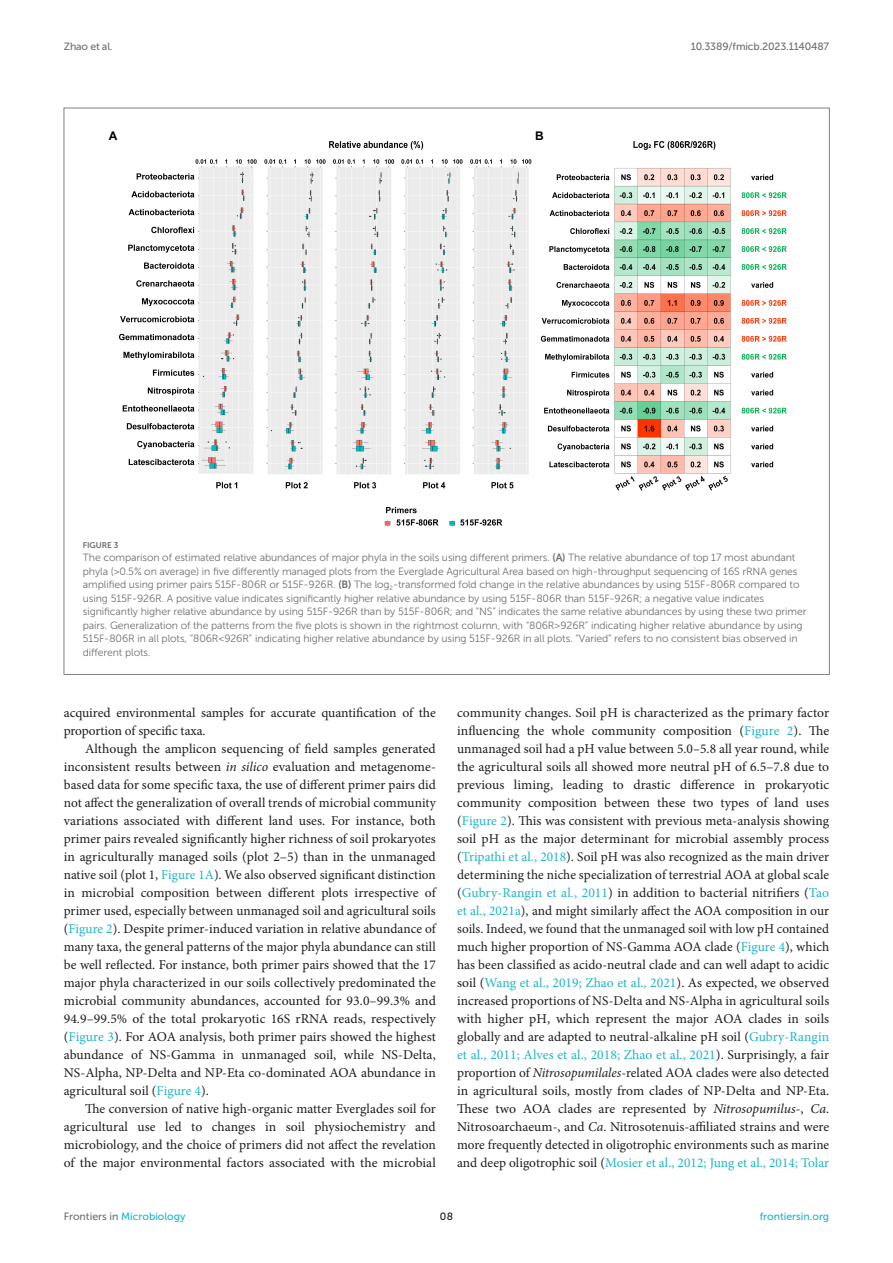
<style>
.page{position:relative;width:893px;height:1263px;background:#fff}
.page>*{position:absolute;margin:0;border:0;box-sizing:border-box;transform-origin:0 0}
.TEXT{font:13.5px/18px "Minion Pro";color:#1b1c1b;text-align:justify}
.t1{font:700 12px "Arial";color:#000}
.FIG_LEG{font:10.5px/13.5px "Museo Sans 300";letter-spacing:-.01em;color:#706f70}
.t2{font:10.5px "Museo Sans 500";color:#1db5c3}
.t3{font:10.5px "Museo Sans 500";letter-spacing:-.015em;color:#706f70}
.t4{font:10.5px "Museo Sans 500";color:#1b1c1b}
.FIG_HD{font:8.25px "Museo Sans 700";letter-spacing:-.01em;color:#706f70}
.s1{font-family:"Museo Sans 700"}
.s2{font-style:italic}
.s3{color:#1db5c3}
.s4{color:#706f70}
</style>
<div class="page">
<img style="left:119px;top:141px;width:668px;height:386px">
<p class="t3" style="left:64px;top:41px;width:50px">Zhao et al.</p>
<p class="t3" style="left:691px;top:41px;width:140px">10.3389/fmicb.2023.1140487</p>
<p class="t1" style="left:109px;top:128px;width:10px">A</p>
<p class="t1" style="left:535px;top:128px;width:10px">B</p>
<p class="FIG_HD" style="left:83px;top:540px;width:37px">FIGURE 3</p>
<p class="FIG_LEG" style="left:83px;top:551px;width:725px">The comparison of estimated relative abundances of major phyla in the soils using different primers. <span class="s1">(A)</span> The relative abundance of top 17 most abundant phyla (&gt;0.5% on average) in five differently managed plots from the Everglade Agricultural Area based on high-throughput sequencing of 16S rRNA genes amplified using primer pairs 515F-806R or 515F-926R. <span class="s1">(B)</span> The log<sub>2</sub>-transformed fold change in the relative abundances by using 515F-806R compared to using 515F-926R. A positive value indicates significantly higher relative abundance by using 515F-806R than 515F-926R; a negative value indicates significantly higher relative abundance by using 515F-926R than by 515F-806R; and “NS” indicates the same relative abundances by using these two primer pairs. Generalization of the patterns from the five plots is shown in the rightmost column, with “806R &gt; 926R” indicating higher relative abundance by using 515F-806R in all plots, “806R &lt; 926R” indicating higher relative abundance by using 515F-926R in all plots. “Varied” refers to no consistent bias observed in different plots.</p>
<p class="TEXT" style="left:64px;top:704px;width:374px">acquired environmental samples for accurate quantification of the proportion of specific taxa.</p>
<p class="TEXT" style="left:64px;top:740px;width:374px;text-indent:21px">Although the amplicon sequencing of field samples generated inconsistent results between <span class="s2">in silico</span> evaluation and metagenome&shy;based data for some specific taxa, the use of different primer pairs did not affect the generalization of overall trends of microbial community variations associated with different land uses. For instance, both primer pairs revealed significantly higher richness of soil prokaryotes in agriculturally managed soils (plot 2–5) than in the unmanaged native soil (plot 1, <span class="s3">Figure 1A</span>). We also observed significant distinction in microbial composition between different plots irrespective of primer used, especially between unmanaged soil and agricultural soils (<span class="s3">Figure 2</span>). Despite primer-induced variation in relative abundance of many taxa, the general patterns of the major phyla abundance can still be well reflected. For instance, both primer pairs showed that the 17 major phyla characterized in our soils collectively predominated the microbial community abundances, accounted for 93.0–99.3% and 94.9–99.5% of the total prokaryotic 16S rRNA reads, respectively (<span class="s3">Figure 3</span>). For AOA analysis, both primer pairs showed the highest abundance of NS-Gamma in unmanaged soil, while NS-Delta, NS-Alpha, NP-Delta and NP-Eta co-dominated AOA abundance in agricultural soil (<span class="s3">Figure 4</span>).</p>
<p class="TEXT" style="left:64px;top:1100px;width:374px;text-indent:21px">The conversion of native high-organic matter Everglades soil for agricultural use led to changes in soil physiochemistry and microbiology, and the choice of primers did not affect the revelation of the major environmental factors associated with the microbial</p>
<p class="TEXT" style="left:457px;top:704px;width:374px">community changes. Soil pH is characterized as the primary factor influencing the whole community composition (<span class="s3">Figure 2</span>). The unmanaged soil had a pH value between 5.0–5.8 all year round, while the agricultural soils all showed more neutral pH of 6.5–7.8 due to previous liming, leading to drastic difference in prokaryotic community composition between these two types of land uses (<span class="s3">Figure 2</span>). This was consistent with previous meta-analysis showing soil pH as the major determinant for microbial assembly process (<span class="s3">Tripathi et al., 2018</span>). Soil pH was also recognized as the main driver determining the niche specialization of terrestrial AOA at global scale (<span class="s3">Gubry-Rangin et al., 2011</span>) in addition to bacterial nitrifiers (<span class="s3">Tao et al., 2021a</span>), and might similarly affect the AOA composition in our soils. Indeed, we found that the unmanaged soil with low pH contained much higher proportion of NS-Gamma AOA clade (<span class="s3">Figure 4</span>), which has been classified as acido-neutral clade and can well adapt to acidic soil (<span class="s3">Wang et al., 2019; Zhao et al., 2021</span>). As expected, we observed increased proportions of NS-Delta and NS-Alpha in agricultural soils with higher pH, which represent the major AOA clades in soils globally and are adapted to neutral-alkaline pH soil (<span class="s3">Gubry-Rangin et al., 2011; Alves et al., 2018; Zhao et al., 2021</span>). Surprisingly, a fair proportion of <span class="s2">Nitrosopumilales</span>-related AOA clades were also detected in agricultural soils, mostly from clades of NP-Delta and NP-Eta.<br>These two AOA clades are represented by <span class="s2">Nitrosopumilus-</span>, <span class="s2">Ca</span>.<br>Nitrosoarchaeum-, and <span class="s2">Ca</span>. Nitrosotenuis-affiliated strains and were more frequently detected in oligotrophic environments such as marine and deep oligotrophic soil (<span class="s3">Mosier et al., 2012; Jung et al., 2014; Tolar</span></p>
<p class="t2" style="left:64px;top:1211px;width:123px"><span class="s4">Frontiers in</span> Microbiology</p>
<p class="t4" style="left:440px;top:1211px;width:15px">08</p>
<p class="t2" style="left:760px;top:1211px;width:71px">frontiersin.org</p>
</div>
